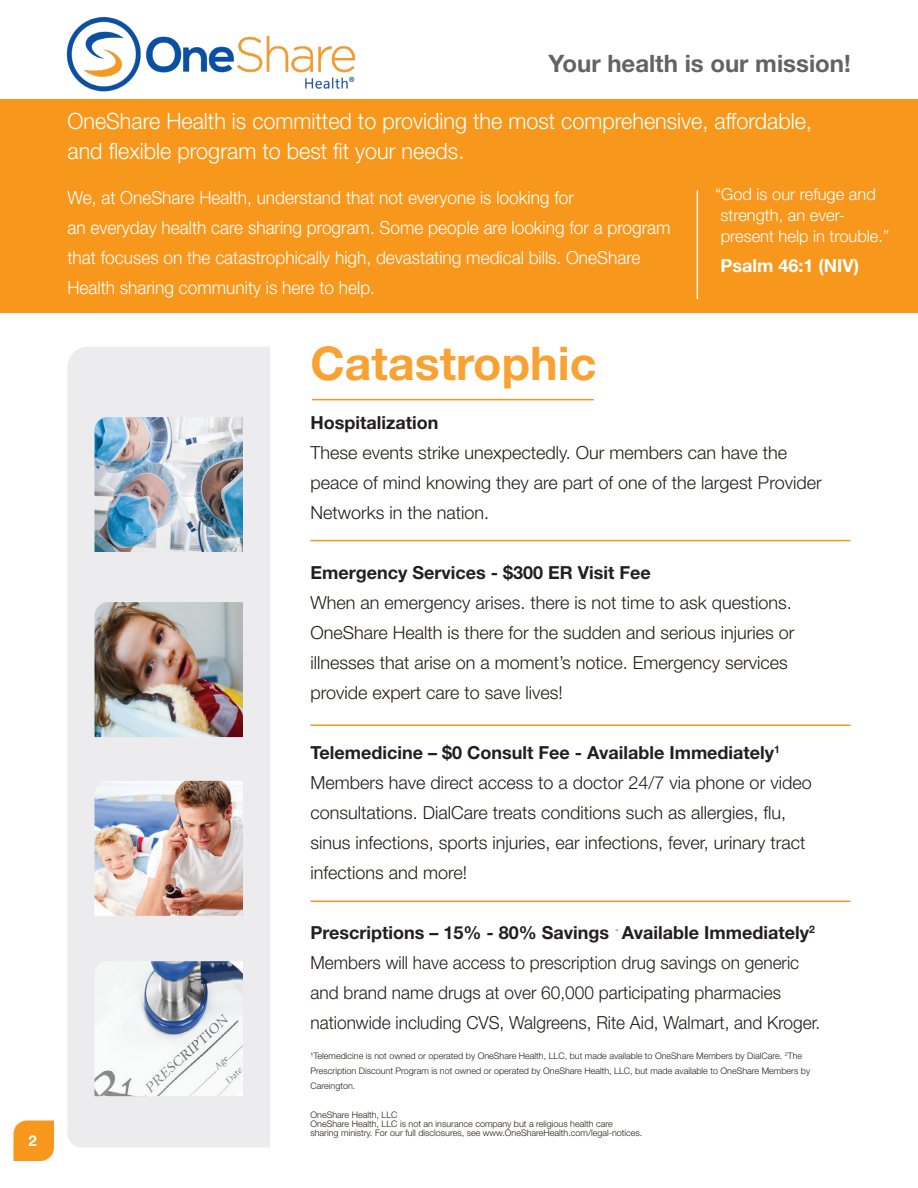
<style>
.page{position:relative;width:918px;height:1188px;background:#fff}
.page>*{position:absolute;margin:0;border:0;box-sizing:border-box;transform-origin:0 0}
.t1{font:700 46.5px "Helvetica Neue LT Std";color:#f9a232}
.t2{font:700 24px "Helvetica Neue LT Std";color:#636366}
.t3{font:300 22.5px/30px "Helvetica Neue LT Std";color:#fff;scale:.96 1}
.t4{font:300 18px/30px "Helvetica Neue LT Std";color:#241e1b}
.t5{font:300 18px/30px "Helvetica Neue LT Std";color:#fff;scale:.96 1}
.t6{font:300 18px/30px "Helvetica Neue LT Std";color:#241e1b;scale:.96 1}
.t7{font:700 18px "Helvetica Neue LT Std";color:#231f20}
.t8{font:700 18px "Helvetica Neue LT Std";color:#fff}
.t9{font:300 16.5px/21px "Helvetica Neue LT Std";color:#fff}
.t10{font:700 15px "Helvetica Neue LT Std";color:#fff}
.t11{font:300 9px/15px "Helvetica Neue LT Std";color:#231f20}
.t12{font:300 9px "Helvetica Neue LT Std";color:#241e1b}
.s1{color:#241e1b}
</style>
<div class="page">
<div style="left:0;top:100px;width:918px;height:213px;background:#f7981d"></div>
<div style="left:68px;top:347px;width:202px;height:800px;background:#ececee"></div>
<svg style="left:14px;top:1120px;width:40px;height:41px;background:#f79d29"></svg>
<img style="left:94px;top:417px;width:149px;height:135px">
<img style="left:94px;top:602px;width:149px;height:135px">
<img style="left:94px;top:781px;width:149px;height:135px">
<img style="left:94px;top:961px;width:149px;height:135px">
<hr style="left:312px;top:399px;width:282px;height:1px;background:#f7981d">
<hr style="left:310px;top:540px;width:540px;height:1px;background:#f7981d">
<hr style="left:310px;top:724px;width:540px;height:2px;background:#f7981d">
<hr style="left:310px;top:901px;width:540px;height:1px;background:#f7981d">
<hr style="left:697px;top:190px;width:1px;height:109px;background:#f3f4f4">
<img style="left:67px;top:16px;width:289px;height:76px">
<p class="t10" style="left:28px;top:1132px;width:10px">2</p>
<p class="t2" style="left:549px;top:48px;width:304px">Your health is our mission!</p>
<p class="t3" style="left:68px;top:106px;width:777px">OneShare Health is committed to providing the most comprehensive, affordable, and flexible program to best fit your needs.</p>
<p class="t5" style="left:68px;top:182px;width:630px">We, at OneShare Health, understand that not everyone is looking for<br>an everyday health care sharing program. Some people are looking for a program that focuses on the catastrophically high, devastating medical bills. OneShare Health sharing community is here to help.</p>
<p class="t9" style="left:721px;top:183px;width:170px;text-indent:-6px">“God is our refuge and strength, an ever&shy;present help in trouble.”</p>
<p class="t8" style="left:721px;top:254px;width:140px">Psalm 46:1 (NIV)</p>
<p class="t1" style="left:310px;top:335px;width:287px">Catastrophic</p>
<p class="t7" style="left:310px;top:411px;width:129px">Hospitalization</p>
<p class="t4" style="left:310px;top:437px;width:513px">These events strike unexpectedly. Our members can have the peace of mind knowing they are part of one of the largest Provider<br>Networks in the nation.</p>
<p class="t7" style="left:310px;top:561px;width:342px">Emergency Services - $300 ER Visit Fee</p>
<p class="t4" style="left:310px;top:587px;width:486px">When an emergency arises. there is not time to ask questions.<br>OneShare Health is there for the sudden and serious injuries or illnesses that arise on a moment’s notice. Emergency services provide expert care to save lives!</p>
<p class="t7" style="left:310px;top:741px;width:471px">Telemedicine – $0 Consult Fee - Available Immediately<sup>1</sup></p>
<p class="t4" style="left:310px;top:767px;width:503px">Members have direct access to a doctor 24/7 via phone or video consultations. DialCare treats conditions such as allergies, flu, sinus infections, sports injuries, ear infections, fever, urinary tract infections and more!</p>
<p class="t7" style="left:310px;top:921px;width:506px">Prescriptions – 15% - 80% Savings <sup>-</sup> Available Immediately<sup>2</sup></p>
<p class="t6" style="left:310px;top:947px;width:533px">Members will have access to prescription drug savings on generic and brand name drugs at over 60,000 participating pharmacies nationwide including CVS, Walgreens, Rite Aid, Walmart, and Kroger.</p>
<p class="t11" style="left:310px;top:1048px;width:501px"><span class="s1">¹Telemedicine</span> is not owned or operated by OneShare Health, LLC, but made available to OneShare Members by DialCare. <sup>2</sup><span class="s1">The<br>Prescription Discount Program</span> is not owned or operated by OneShare Health, LLC, but made available to OneShare Members by<br>Careington.</p>
<p class="t12" style="left:310px;top:1110px;width:89px">OneShare Health, LLC</p>
<p class="t12" style="left:310px;top:1119px;width:304px">OneShare Health, LLC is not an insurance company but a religious health care</p>
<p class="t12" style="left:310px;top:1128px;width:333px">sharing ministry. For our full disclosures, see www.OneShareHealth.com/legal-notices.</p>
</div>
